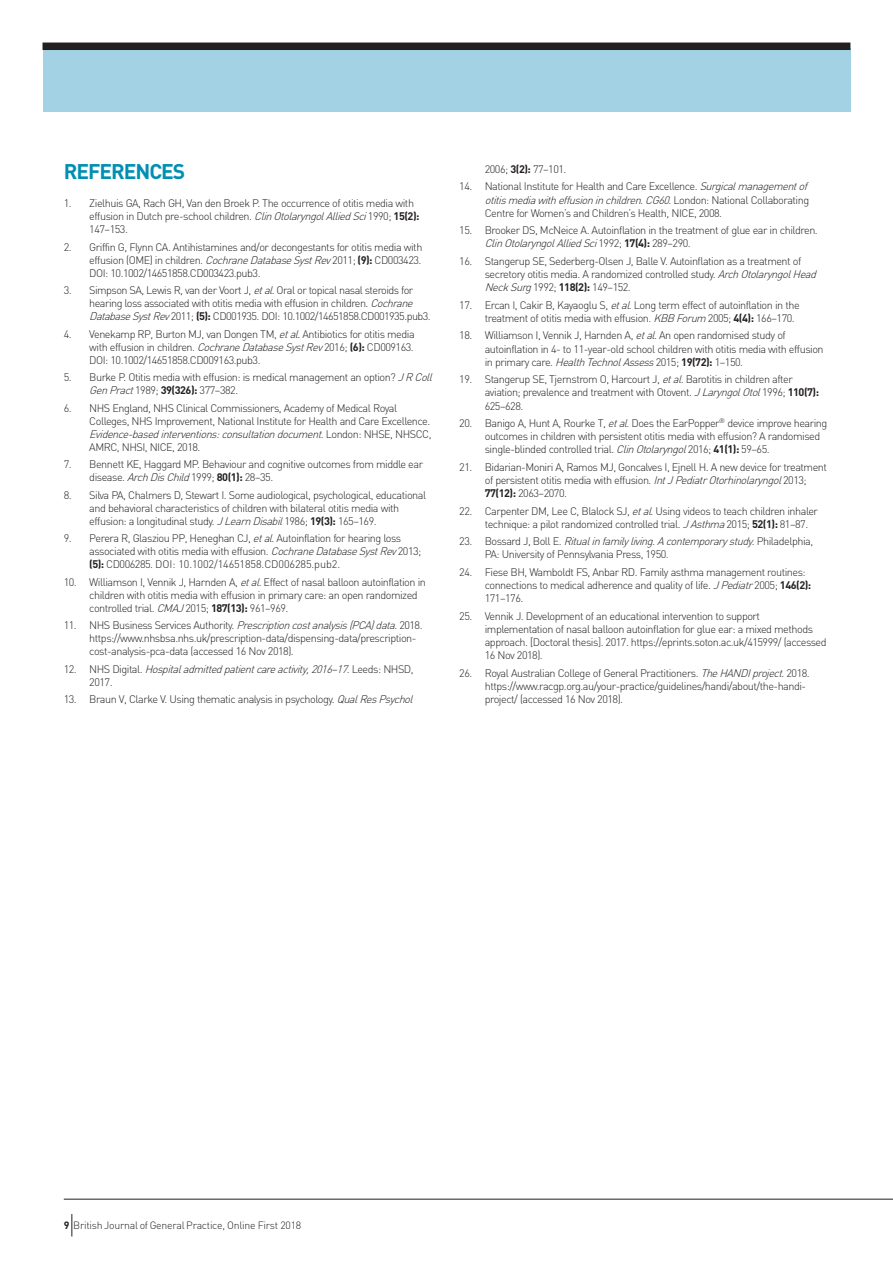
<style>
.page{position:relative;width:893px;height:1263px;background:#fff}
.page>*{position:absolute;margin:0;border:0;box-sizing:border-box;transform-origin:0 0}
.Reference_Head{font:700 21px "DIN";letter-spacing:-.05em;color:#008fb3}
.Reference_Copy{font:300 10.8px/13.2px "DIN";letter-spacing:-.045em;color:#231f20}
.Reference_Copy-2{font:italic 300 10.8px/13px "DIN";color:#231f20}
.t1{font:300 10.5px "DIN";letter-spacing:-.025em;color:#231f20}
.s1{font-style:italic}
.s2{font-weight:700}
.s3{font-style:normal}
</style>
<div class="page">
<div style="left:43px;top:48px;width:807px;height:64px;background:#a2d2e3"></div>
<div style="left:43px;top:43px;width:807px;height:7px;background:#231f20"></div>
<hr style="left:64px;top:1199px;width:829px;height:1px;background:#231f20">
<svg style="left:71px;top:1214px;width:1px;height:22px"></svg>
<p class="Reference_Head" style="left:64px;top:158px;width:123px">REFERENCES</p>
<p class="Reference_Copy" style="left:89px;top:197px;width:332px;text-indent:-26px">1. Zielhuis GA, Rach GH, Van den Broek P. The occurrence of otitis media with effusion in Dutch pre-school children. <span class="s1">ClinOtolaryngolAlliedSci</span>1990; <span class="s2">15(2):<br></span>147–153.</p>
<p class="Reference_Copy" style="left:89px;top:240px;width:335px;text-align:justify;text-indent:-26px">2. Griffin G, Flynn CA. Antihistamines and/or decongestants for otitis media with effusion (OME) in children. <span class="s1">CochraneDatabaseSystRev</span>2011; <span class="s2">(9):</span> CD003423.<br>DOI: 10.1002/14651858.CD003423.pub3.</p>
<p class="Reference_Copy" style="left:89px;top:284px;width:343px;text-indent:-26px">3. Simpson SA, Lewis R, van der Voort J, <span class="s1">etal</span>. Oral or topical nasal steroids for hearing loss associated with otitis media with effusion in children. <span class="s1">Cochrane<br>DatabaseSystRev</span>2011; <span class="s2">(5):</span> CD001935. DOI: 10.1002/14651858.CD001935.pub3.</p>
<p class="Reference_Copy" style="left:89px;top:327px;width:327px;text-align:justify;text-indent:-26px">4. Venekamp RP, Burton MJ, van Dongen TM, <span class="s1">etal</span>. Antibiotics for otitis media with effusion in children. <span class="s1">CochraneDatabaseSystRev</span>2016; <span class="s2">(6):</span> CD009163.<br>DOI: 10.1002/14651858.CD009163.pub3.</p>
<p class="Reference_Copy" style="left:89px;top:371px;width:348px;text-indent:-26px">5. Burke P. Otitis media with effusion: is medical management an option? <span class="s1">JRColl<br>GenPract</span>1989; <span class="s2">39(326):</span> 377–382.</p>
<p class="Reference_Copy" style="left:89px;top:401px;width:344px;text-indent:-26px">6. NHS England, NHS Clinical Commissioners, Academy of Medical Royal Colleges, NHS Improvement, National Institute for Health and Care Excellence.<br><span class="s1">Evidence-basedinterventions:consultationdocument</span>. L o n d o n : N H S E , N H S C C , AMRC, NHSI, NICE, 2018.</p>
<p class="Reference_Copy" style="left:89px;top:458px;width:335px;text-indent:-26px">7. Bennett KE, Haggard MP. Behaviour and cognitive outcomes from middle ear disease. <span class="s1">ArchDisChild</span>1999; <span class="s2">80(1):</span> 28–35.</p>
<p class="Reference_Copy" style="left:89px;top:488px;width:338px;text-indent:-26px">8. Silva PA, Chalmers D, Stewart I. Some audiological, psychological, educational and behavioral characteristics of children with bilateral otitis media with effusion: a longitudinal study. <span class="s1">JLearnDisabil</span>1986; <span class="s2">19(3):</span> 165–169.</p>
<p class="Reference_Copy" style="left:89px;top:532px;width:334px;text-indent:-26px">9. Perera R, Glasziou PP, Heneghan CJ, <span class="s1">etal</span>. Autoinflation for hearing loss associated with otitis media with effusion. <span class="s1">CochraneDatabaseSystRev</span>2013; <span class="s2">(5):</span> CD006285. DOI: 10.1002/14651858.CD006285.pub2.</p>
<p class="Reference_Copy" style="left:89px;top:575px;width:338px;text-indent:-26px">10. Williamson I, Vennik J, Harnden A, <span class="s1">etal</span>. Effect of nasal balloon autoinflation in children with otitis media with effusion in primary care: an open randomized controlled trial. <span class="s1">CMAJ</span>2015; <span class="s2">187(13):</span> 961–969.</p>
<p class="Reference_Copy" style="left:89px;top:619px;width:335px;text-indent:-26px">11. NHS Business Services Authority. <span class="s1">Prescriptioncostanalysis(PCA)data</span>. 2018. https://www.nhsbsa.nhs.uk/prescription-data/dispensing-data/prescription&shy;cost-analysis-pca-data (accessed 16 Nov 2018).</p>
<p class="Reference_Copy-2" style="left:89px;top:662px;width:326px;text-indent:-26px"><span class="s3">1 2 . N H S D i g i t a l .</span> Hospitaladmittedpatientcareactivity,2016–17<span class="s3">. L e e d s : N H S D ,<br>2017.</span></p>
<p class="Reference_Copy" style="left:64px;top:692px;width:354px">13. Braun V, Clarke V. Using thematic analysis in psychology. <span class="s1">QualResPsychol</span></p>
<p class="Reference_Copy" style="left:485px;top:162px;width:83px">2006; <span class="s2">3(2):</span> 77–101.</p>
<p class="Reference_Copy" style="left:485px;top:180px;width:327px;text-indent:-26px">14. National Institute for Health and Care Excellence. <span class="s1">Surgicalmanagementof otitismediawitheffusioninchildren.CG60</span>. L o n d o n : N a t i o n a l C o l l a b o ra t i n g<br>Centre for Women’s and Children’s Health, NICE, 2008.</p>
<p class="Reference_Copy" style="left:485px;top:224px;width:335px;text-indent:-26px">15. Brooker DS, McNeice A. Autoinflation in the treatment of glue ear in children.<br><span class="s1">ClinOtolaryngolAlliedSci</span>1 9 9 2 ; <span class="s2">1 7 ( 4 ) :</span> 2 8 9 – 2 9 0 .</p>
<p class="Reference_Copy" style="left:485px;top:254px;width:336px;text-indent:-26px">16. Stangerup SE, Sederberg-Olsen J, Balle V. Autoinflation as a treatment of secretory otitis media. A randomized controlled study. <span class="s1">ArchOtolaryngolHead<br>NeckSurg</span>1992; <span class="s2">118(2):</span> 149–152.</p>
<p class="Reference_Copy" style="left:485px;top:298px;width:316px;text-indent:-26px">17. Ercan I, Cakir B, Kayaoglu S, <span class="s1">etal</span>. Long term effect of autoinflation in the treatment of otitis media with effusion. <span class="s1">KBBForum</span> 2005; <span class="s2">4(4):</span> 166–170.</p>
<p class="Reference_Copy" style="left:485px;top:329px;width:340px;text-indent:-26px">18. Williamson I, Vennik J, Harnden A, <span class="s1">etal</span>. An open randomised study of autoinflation in 4- to 11-year-old school children with otitis media with effusion in primary care. <span class="s1">HealthTechnolAssess</span>2015; <span class="s2">19(72):</span> 1–150.</p>
<p class="Reference_Copy" style="left:485px;top:373px;width:336px;text-indent:-26px">19. Stangerup SE, Tjernstrom O, Harcourt J, <span class="s1">etal.</span>Barotitis in children after aviation; prevalence and treatment with Otovent. <span class="s1">JLaryngolOtol</span>1996; <span class="s2">110(7):<br></span>625–628.</p>
<p class="Reference_Copy" style="left:485px;top:416px;width:344px;text-indent:-26px">20. Banigo A, Hunt A, Rourke T, <span class="s1">etal.</span>Does the EarPopper<sup>®</sup> device improve hearing outcomes in children with persistent otitis media with effusion? A randomised single-blinded controlled trial. <span class="s1">ClinOtolaryngol</span>2016; <span class="s2">41(1):</span> 59–65.</p>
<p class="Reference_Copy" style="left:485px;top:460px;width:344px;text-indent:-26px">21. Bidarian-Moniri A, Ramos MJ, Goncalves I, Ejnell H<span class="s1">.</span>A new device for treatment of persistent otitis media with effusion. <span class="s1">IntJPediatrOtorhinolaryngol</span>2013;<br><span class="s2">77(12):</span> 2063–2070.</p>
<p class="Reference_Copy" style="left:485px;top:504px;width:335px;text-indent:-26px">22. Carpenter DM, Lee C, Blalock SJ, <span class="s1">etal</span>. Using videos to teach children inhaler technique: a pilot randomized controlled trial. <span class="s1">JAsthma</span>2015; <span class="s2">52(1):</span> 81–87.</p>
<p class="Reference_Copy" style="left:485px;top:535px;width:330px;text-indent:-26px">2 3 . B o s s a rd J , B o l l E . <span class="s1">Ritualinfamilyliving. Acontemporarystudy</span>. P h i l a d e l p h i a ,<br>PA: University of Pennsylvania Press, 1950.</p>
<p class="Reference_Copy" style="left:485px;top:565px;width:328px;text-indent:-26px">24. Fiese BH, Wamboldt FS, Anbar RD. Family asthma management routines: connections to medical adherence and quality of life. <span class="s1">JPediatr</span>2005; <span class="s2">146(2):<br></span>171–176.</p>
<p class="Reference_Copy" style="left:485px;top:609px;width:343px;text-indent:-26px">25. Vennik J. Development of an educational intervention to support implementation of nasal balloon autoinflation for glue ear: a mixed methods approach. [Doctoral thesis]. 2017. https://eprints.soton.ac.uk/415999/ (accessed 16 Nov 2018).</p>
<p class="Reference_Copy" style="left:485px;top:666px;width:326px;text-indent:-26px">26. Royal Australian College of General Practitioners. <span class="s1">TheHANDIproject</span>. 2018. https://www.racgp.org.au/your-practice/guidelines/handi/about/the-handi&shy;project/ (accessed 16 Nov 2018).</p>
<p class="t1" style="left:64px;top:1218px;width:239px"><span class="s2">9</span> British Journal of General Practice, Online First 2018</p>
</div>
